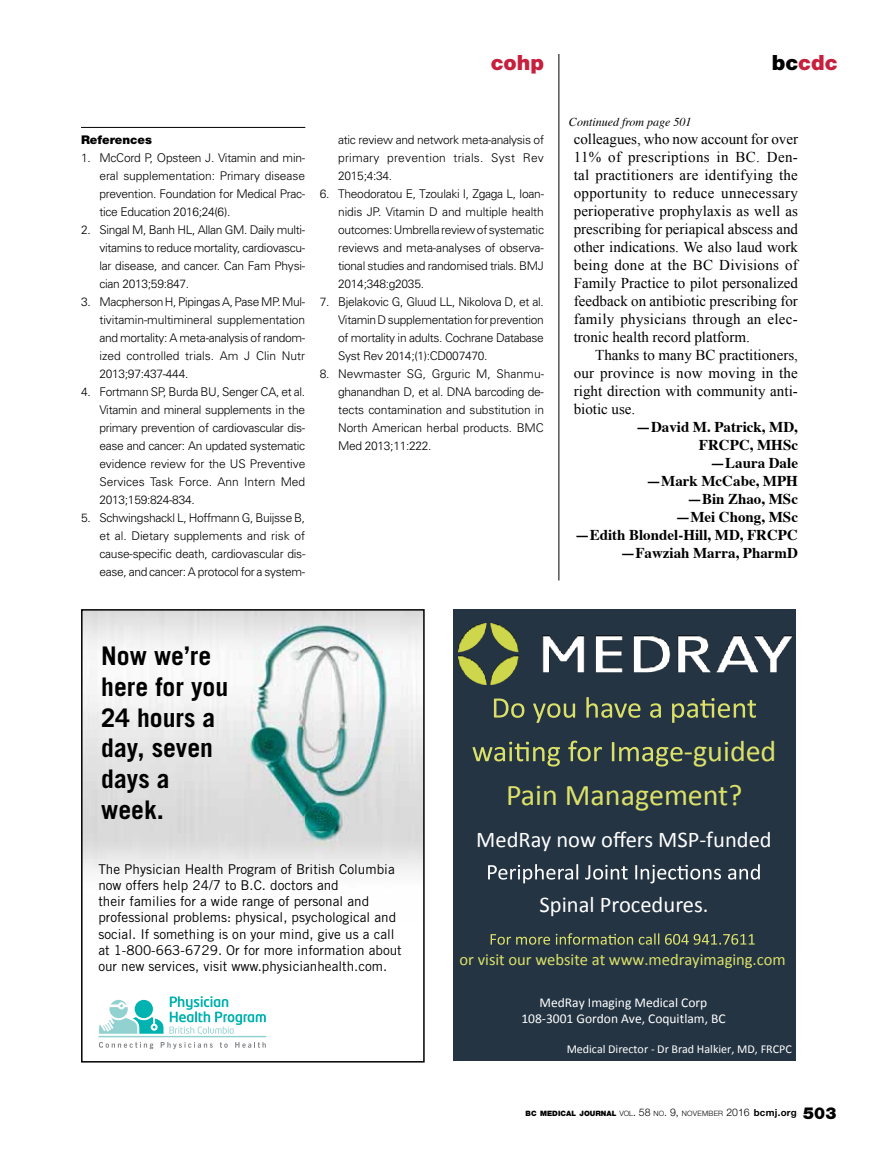
<style>
.page{position:relative;width:878px;height:1161px;background:#fff}
.page>*{position:absolute;margin:0;border:0;box-sizing:border-box;transform-origin:0 0}
.t1{font:30px/43.5px "Calibri";color:#dbe168}
.t2{font:700 25.65px/30.8px "Trade Gothic";color:#000}
.t3{font:22.5px "Calibri";color:#fff}
.t4{font:900 21px "Helvetica Neue";color:#c6203e}
.t5{font:16.5px "Calibri";color:#dbe168}
.t6{font:15px/18px "Times New Roman";color:#000;text-align:justify}
.t7{font:700 15px/18px "Times";color:#000;text-align:right}
.t8{font:13.5px/16.2px "Trade Gothic";color:#000}
.t9{font:13.5px/16.6px "Calibri";color:#fff;text-align:center}
.t10{font:300 12px/18px "Univers";letter-spacing:-.025em;color:#000;text-align:justify}
.t11{font:12px "Calibri";letter-spacing:-.005em;color:#fff}
.t12{font:italic 12px "Times";color:#000}
.t13{font:900 12px "Helvetica Neue";color:#000}
.t14{font:900 7.35px "Helvetica Neue";color:#000}
.s1{color:#000}
.s2{font-weight:300}
.s3{font-weight:300;font-size:10.5px}
.s4{font-weight:700;font-size:9.75px}
.s5{font-size:16.5px}
</style>
<div class="page">
<hr style="left:81px;top:127px;width:224px;height:1px;background:#000">
<hr style="left:558px;top:54px;width:1px;height:526px;background:#000">
<div style="left:453px;top:609px;width:343px;height:452px;background:#243443"></div>
<img style="left:458px;top:624px;width:334px;height:60px">
<svg style="left:494px;top:697px;width:262px;height:26px"></svg>
<svg style="left:472px;top:741px;width:210px;height:26px"></svg>
<svg style="left:488px;top:864px;width:271px;height:19px"></svg>
<svg style="left:490px;top:933px;width:264px;height:12px"></svg>
<img style="left:84px;top:612px;width:337px;height:260px">
<div style="left:81px;top:609px;width:343px;height:454px;border:2px solid #000"></div>
<svg style="left:169px;top:997px;width:97px;height:37px"></svg>
<hr style="left:98px;top:1036px;width:168px;height:1px;background:#91d1cf">
<svg style="left:99px;top:1000px;width:64px;height:34px"></svg>
<svg style="left:99px;top:1042px;width:54px;height:7px"></svg>
<svg style="left:161px;top:1042px;width:52px;height:7px"></svg>
<svg style="left:220px;top:1042px;width:8px;height:6px"></svg>
<svg style="left:235px;top:1042px;width:31px;height:6px"></svg>
<h3 class="t4" style="left:490px;top:50px;width:55px">cohp</h3>
<h3 class="t4" style="left:771px;top:50px;width:67px"><span class="s1">bc</span>cdc</h3>
<p class="t13" style="left:81px;top:133px;width:72px">References</p>
<p class="t10" style="left:99px;top:148px;width:207px;text-indent:-18px">1. McCord P, Opsteen J. Vitamin and min&shy;eral supplementation: Primary disease prevention. Foundation for Medical Prac&shy;tice Education 2016;24(6).</p>
<p class="t10" style="left:99px;top:220px;width:207px;text-indent:-18px">2. Singal M, Banh HL, Allan GM. Daily multi&shy;vitamins to reduce mortality, cardiovascu&shy;lar disease, and cancer. Can Fam Physi&shy;cian 2013;59:847.</p>
<p class="t10" style="left:99px;top:292px;width:207px;text-indent:-18px">3. Macpherson H, Pipingas A, Pase MP. Mul&shy;tivitamin-multimineral supplementation and mortality: A meta-analysis of random&shy;ized controlled trials. Am J Clin Nutr 2013;97:437-444.</p>
<p class="t10" style="left:99px;top:382px;width:207px;text-indent:-18px">4. Fortmann SP, Burda BU, Senger CA, et al.<br>Vitamin and mineral supplements in the primary prevention of cardiovascular dis&shy;ease and cancer: An updated systematic evidence review for the US Preventive Services Task Force. Ann Intern Med 2013;159:824-834.</p>
<p class="t10" style="left:99px;top:508px;width:207px;text-indent:-18px">5. Schwingshackl L, Hoffmann G, Buijsse B, et al. Dietary supplements and risk of cause-specific death, cardiovascular dis&shy;ease, and cancer: A protocol for a system-</p>
<p class="t10" style="left:338px;top:130px;width:207px">atic review and network meta-analysis of primary prevention trials. Syst Rev 2015;4:34.</p>
<p class="t10" style="left:338px;top:184px;width:207px;text-indent:-18px">6. Theodoratou E, Tzoulaki I, Zgaga L, Ioan&shy;nidis JP. Vitamin D and multiple health outcomes: Umbrella review of systematic reviews and meta-analyses of observa&shy;tional studies and randomised trials. BMJ 2014;348:g2035.</p>
<p class="t10" style="left:338px;top:292px;width:207px;text-indent:-18px">7. Bjelakovic G, Gluud LL, Nikolova D, et al.<br>Vitamin D supplementation for prevention of mortality in adults. Cochrane Database Syst Rev 2014;(1):CD007470.</p>
<p class="t10" style="left:338px;top:364px;width:207px;text-indent:-18px">8. Newmaster SG, Grguric M, Shanmu&shy;ghanandhan D, et al. DNA barcoding de&shy;tects contamination and substitution in North American herbal products. BMC Med 2013;11:222.</p>
<p class="t12" style="left:569px;top:111px;width:124px">Continued from page 501</p>
<p class="t6" style="left:573px;top:130px;width:226px">colleagues, who now account for over 11% of prescriptions in BC. Den&shy;tal practitioners are identifying the opportunity to reduce unnecessary perioperative prophylaxis as well as prescribing for periapical abscess and other indications. We also laud work being done at the BC Divisions of Family Practice to pilot personalized feedback on antibiotic prescribing for family physicians through an elec&shy;tronic health record platform.</p>
<p class="t6" style="left:573px;top:346px;width:226px;text-indent:22px">Thanks to many BC practitioners, our province is now moving in the right direction with community anti&shy;biotic use.</p>
<p class="t7" style="left:574px;top:416px;width:225px">—David M. Patrick, MD,<br>FRCPC, MHSc<br>—Laura Dale<br>—Mark McCabe, MPH<br>—Bin Zhao, MSc<br>—Mei Chong, MSc<br>—Edith Blondel-Hill, MD, FRCPC —Fawziah Marra, PharmD</p>
<h2 class="t2" style="left:101px;top:640px;width:128px">Now we’re here for you<br>24 hours a day, seven days a week.</h2>
<h1 class="t1" style="left:506px;top:728px;width:272px;text-indent:178px">-guided<br>Pain Management?</h1>
<h3 class="t3" style="left:476px;top:825px;width:297px">MedRay now offers MSP-funded</h3>
<p class="t8" style="left:98px;top:861px;width:305px">The Physician Health Program of British Columbia now offers help 24/7 to B.C. doctors and<br>their families for a wide range of personal and professional problems: physical, psychological and social. If something is on your mind, give us a call at 1-800-663-6729. Or for more information about our new services, visit www.physicianhealth.com.</p>
<h3 class="t3" style="left:539px;top:891px;width:170px">Spinal Procedures.</h3>
<h3 class="t5" style="left:459px;top:949px;width:328px">or visit our website at www.medrayimaging.com</h3>
<p class="t9" style="left:521px;top:993px;width:206px">MedRay Imaging Medical Corp<br>108-3001 Gordon Ave, Coquitlam, BC</p>
<p class="t11" style="left:566px;top:1042px;width:226px">Medical Director - Dr Brad Halkier, MD, FRCPC</p>
<p class="t14" style="left:525px;top:1109px;width:312px">BC MEDICAL JOURNAL <span class="s2">VOL</span><span class="s3">. 58</span> <span class="s2">NO</span><span class="s3">. 9,</span> <span class="s2">NOVEMBER</span> <span class="s3">2016</span> <span class="s4">bcmj.org</span> <span class="s5">503</span></p>
</div>
